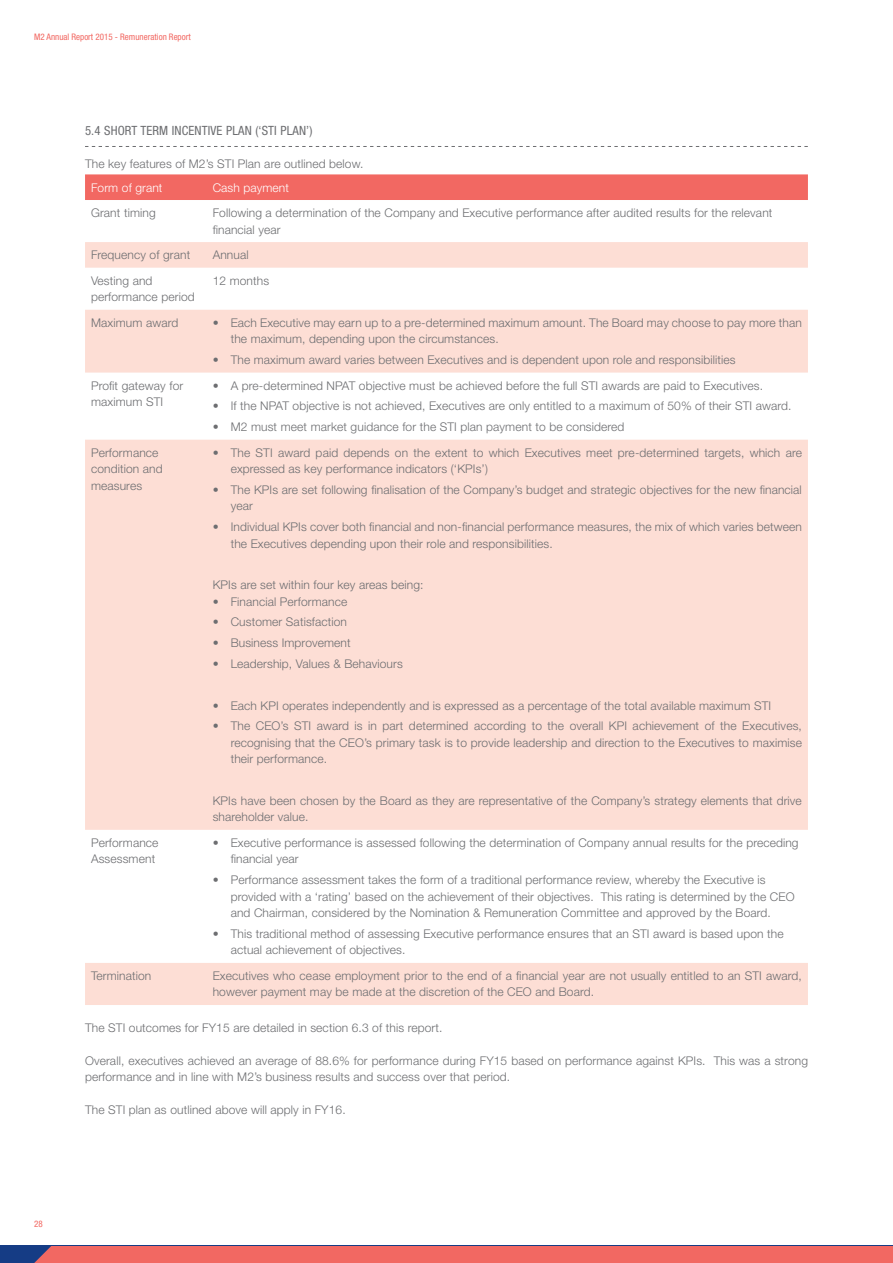
<style>
.page{position:relative;width:893px;height:1263px;background:#fff}
.page>*{position:absolute;margin:0;border:0;box-sizing:border-box;transform-origin:0 0}
.t1{font:condensed 12.75px "Helvetica Neue LT Std";letter-spacing:.01em;color:#6d6e71}
.t2{font:300 12px/16.5px "Helvetica Neue LT Std";letter-spacing:.01em;color:#6d6e71}
.t3{font:300 12px "Helvetica Neue LT Std";letter-spacing:.01em;color:#fff}
.t4{font:condensed 9px "Helvetica Neue LT Std";color:#f26862}
</style>
<div class="page">
<div style="left:0;top:1246px;width:893px;height:17px;background:#153c85"></div>
<div style="left:34px;top:1246px;width:859px;height:17px;background:#f26862"></div>
<svg style="left:85px;top:146px;width:723px;height:1px"></svg>
<div style="left:85px;top:174px;width:723px;height:26px;background:#f26862"></div>
<svg style="left:85px;top:242px;width:723px;height:763px;fill:#fdded5"></svg>
<p class="t4" style="left:34px;top:32px;width:158px">M2 Annual Report 2015 - Remuneration Report</p>
<p class="t1" style="left:85px;top:124px;width:229px">5.4 SHORT TERM INCENTIVE PLAN (‘STI PLAN’)</p>
<p class="t2" style="left:85px;top:156px;width:280px">The key features of M2’s STI Plan are outlined below.</p>
<p class="t3" style="left:91px;top:180px;width:73px">Form of grant</p>
<p class="t3" style="left:213px;top:180px;width:78px">Cash payment</p>
<p class="t2" style="left:91px;top:204px;width:66px">Grant timing</p>
<p class="t2" style="left:213px;top:204px;width:561px">Following a determination of the Company and Executive performance after audited results for the relevant financial year</p>
<p class="t2" style="left:91px;top:246px;width:101px">Frequency of grant</p>
<p class="t2" style="left:213px;top:246px;width:37px">Annual</p>
<p class="t2" style="left:91px;top:272px;width:105px">Vesting and performance period</p>
<p class="t2" style="left:213px;top:272px;width:58px">12 months</p>
<p class="t2" style="left:91px;top:314px;width:89px">Maximum award</p>
<p class="t2" style="left:231px;top:314px;width:573px;text-indent:-18px">• Each Executive may earn up to a pre-determined maximum amount. The Board may choose to pay more than the maximum, depending upon the circumstances.</p>
<p class="t2" style="left:213px;top:351px;width:524px">• The maximum award varies between Executives and is dependent upon role and responsibilities</p>
<p class="t2" style="left:91px;top:377px;width:94px">Profit gateway for maximum STI</p>
<p class="t2" style="left:213px;top:377px;width:552px">• A pre-determined NPAT objective must be achieved before the full STI awards are paid to Executives.</p>
<p class="t2" style="left:213px;top:398px;width:580px">• If the NPAT objective is not achieved, Executives are only entitled to a maximum of 50% of their STI award.</p>
<p class="t2" style="left:213px;top:418px;width:413px">• M2 must meet market guidance for the STI plan payment to be considered</p>
<p class="t2" style="left:91px;top:444px;width:73px">Performance condition and measures</p>
<p class="t2" style="left:231px;top:444px;width:573px;text-indent:-18px">• The STI award paid depends on the extent to which Executives meet pre-determined targets, which are expressed as key performance indicators (‘KPIs’)</p>
<p class="t2" style="left:231px;top:481px;width:573px;text-indent:-18px">• The KPIs are set following finalisation of the Company’s budget and strategic objectives for the new financial year</p>
<p class="t2" style="left:231px;top:518px;width:573px;text-indent:-18px">• Individual KPIs cover both financial and non-financial performance measures, the mix of which varies between the Executives depending upon their role and responsibilities.</p>
<p class="t2" style="left:213px;top:576px;width:212px">KPIs are set within four key areas being:</p>
<p class="t2" style="left:213px;top:593px;width:136px">• Financial Performance</p>
<p class="t2" style="left:213px;top:614px;width:136px">• Customer Satisfaction</p>
<p class="t2" style="left:213px;top:634px;width:140px">• Business Improvement</p>
<p class="t2" style="left:213px;top:655px;width:192px">• Leadership, Values &amp; Behaviours</p>
<p class="t2" style="left:213px;top:697px;width:560px">• Each KPI operates independently and is expressed as a percentage of the total available maximum STI</p>
<p class="t2" style="left:231px;top:717px;width:573px;text-align:justify;text-indent:-18px">• The CEO’s STI award is in part determined according to the overall KPI achievement of the Executives, recognising that the CEO’s primary task is to provide leadership and direction to the Executives to maximise their performance.</p>
<p class="t2" style="left:213px;top:792px;width:591px">KPIs have been chosen by the Board as they are representative of the Company’s strategy elements that drive shareholder value.</p>
<p class="t4" style="left:34px;top:1219px;width:10px">28</p>
<p class="t2" style="left:91px;top:834px;width:69px">Performance<br>Assessment</p>
<p class="t2" style="left:231px;top:834px;width:569px;text-indent:-18px">• Executive performance is assessed following the determination of Company annual results for the preceding financial year</p>
<p class="t2" style="left:231px;top:871px;width:565px;text-indent:-18px">• Performance assessment takes the form of a traditional performance review, whereby the Executive is provided with a ‘rating’ based on the achievement of their objectives. This rating is determined by the CEO and Chairman, considered by the Nomination &amp; Remuneration Committee and approved by the Board.</p>
<p class="t2" style="left:231px;top:925px;width:554px;text-indent:-18px">• This traditional method of assessing Executive performance ensures that an STI award is based upon the actual achievement of objectives.</p>
<p class="t2" style="left:91px;top:967px;width:62px">Termination</p>
<p class="t2" style="left:213px;top:967px;width:591px">Executives who cease employment prior to the end of a financial year are not usually entitled to an STI award, however payment may be made at the discretion of the CEO and Board.</p>
<p class="t2" style="left:85px;top:1019px;width:359px">The STI outcomes for FY15 are detailed in section 6.3 of this report.</p>
<p class="t2" style="left:85px;top:1052px;width:724px">Overall, executives achieved an average of 88.6% for performance during FY15 based on performance against KPIs. This was a strong performance and in line with M2’s business results and success over that period.</p>
<p class="t2" style="left:85px;top:1102px;width:262px">The STI plan as outlined above will apply in FY16.</p>
</div>
